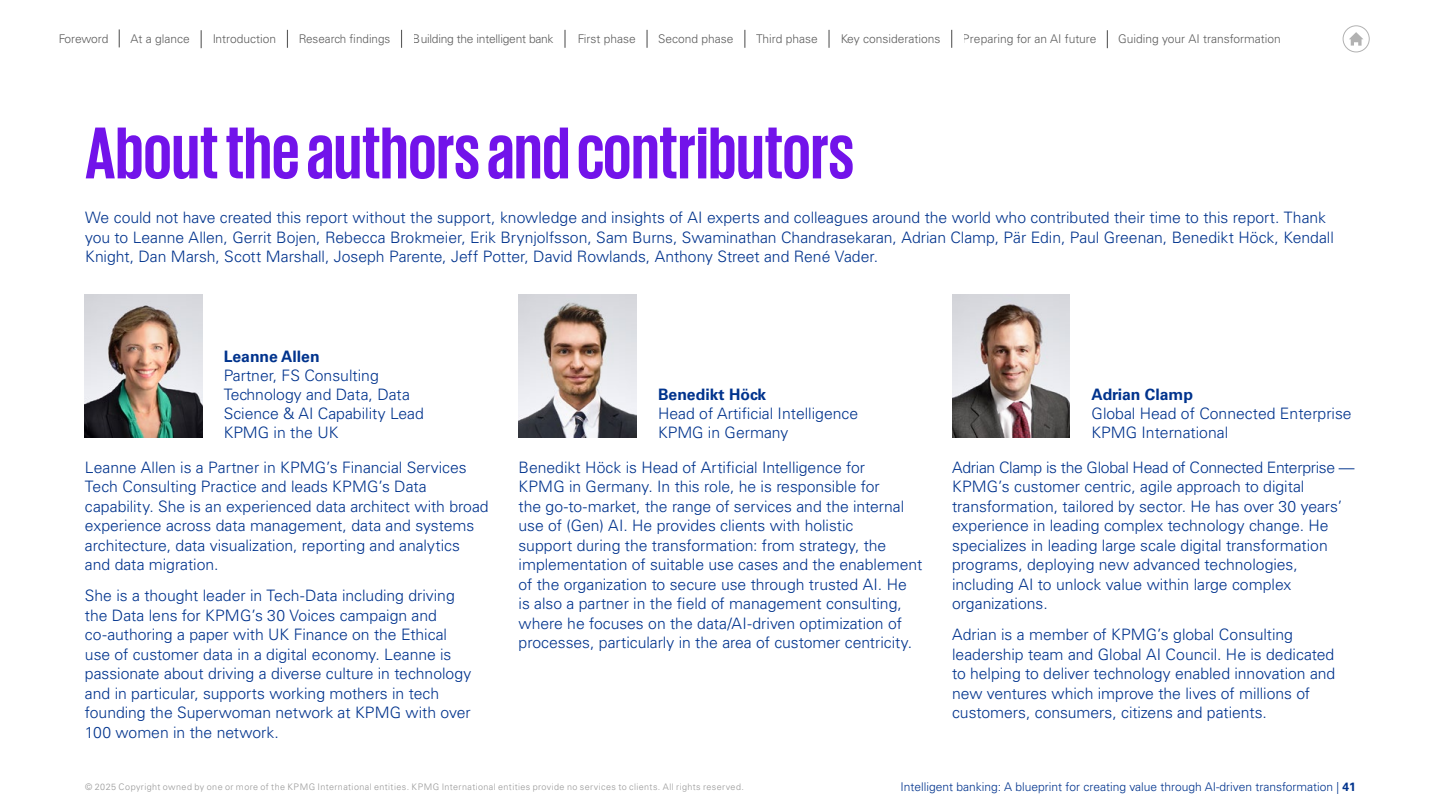
<style>
.page{position:relative;width:1441px;height:810px;background:#fff}
.page>*{position:absolute;margin:0;border:0;box-sizing:border-box;transform-origin:0 0}
.t1{font:700 75px "KPMG";color:#7213ea}
.t2{font:300 15.75px/19.5px "Univers LT Std";color:#00338d}
.t3{font:700 15.75px "Univers LT Std";color:#00338d}
.t4{font:300 12px "Univers LT Std";color:#333}
.t5{font:300 12px "Univers LT Std";color:#00338d}
.t6{font:300 12px "Univers LT Std";letter-spacing:-.02em;color:#333}
.t7{font:300 9px "Univers LT Std";letter-spacing:.045em;color:#989898}
.s1{font-weight:700}
</style>
<div class="page">
<img style="left:952px;top:295px;width:117px;height:143px">
<img style="left:85px;top:295px;width:117px;height:143px">
<img style="left:518px;top:295px;width:118px;height:143px">
<div style="left:1342px;top:26px;width:27px;height:26px;border:1px solid #b2b2b2;border-radius:50%"></div>
<svg style="left:1349px;top:32px;width:14px;height:14px"></svg>
<svg style="left:1106px;top:30px;width:1px;height:18px"></svg>
<svg style="left:119px;top:29px;width:1px;height:18px"></svg>
<svg style="left:200px;top:30px;width:2px;height:18px"></svg>
<svg style="left:287px;top:30px;width:1px;height:18px"></svg>
<svg style="left:401px;top:30px;width:1px;height:18px"></svg>
<svg style="left:564px;top:30px;width:1px;height:18px"></svg>
<svg style="left:646px;top:30px;width:1px;height:18px"></svg>
<svg style="left:744px;top:30px;width:1px;height:18px"></svg>
<svg style="left:828px;top:30px;width:1px;height:18px"></svg>
<svg style="left:951px;top:30px;width:1px;height:18px"></svg>
<p class="t4" style="left:58px;top:32px;width:52px">Foreword</p>
<p class="t4" style="left:130px;top:32px;width:61px">At a glance</p>
<p class="t4" style="left:212px;top:32px;width:66px">Introduction</p>
<p class="t4" style="left:298px;top:32px;width:93px">Research findings</p>
<p class="t6" style="left:413px;top:32px;width:142px">Building the intelligent bank</p>
<p class="t4" style="left:577px;top:32px;width:60px">First phase</p>
<p class="t4" style="left:658px;top:32px;width:77px">Second phase</p>
<p class="t4" style="left:756px;top:32px;width:63px">Third phase</p>
<p class="t4" style="left:840px;top:32px;width:102px">Key considerations</p>
<p class="t4" style="left:962px;top:32px;width:135px">Preparing for an AI future</p>
<p class="t4" style="left:1117px;top:32px;width:164px">Guiding your AI transformation</p>
<h1 class="t1" style="left:85px;top:115px;width:770px">About the authors and contributors</h1>
<p class="t2" style="left:85px;top:208px;width:1250px">We could not have created this report without the support, knowledge and insights of AI experts and colleagues around the world who contributed their time to this report. Thank you to Leanne Allen, Gerrit Bojen, Rebecca Brokmeier, Erik Brynjolfsson, Sam Burns, Swaminathan Chandrasekaran, Adrian Clamp, Pär Edin, Paul Greenan, Benedikt Höck, Kendall<br>Knight, Dan Marsh, Scott Marshall, Joseph Parente, Jeff Potter, David Rowlands, Anthony Street and René Vader.</p>
<p class="t3" style="left:224px;top:348px;width:97px">Leanne Allen</p>
<p class="t2" style="left:224px;top:366px;width:202px;line-height:18.9px">Partner, FS Consulting<br>Technology and Data, Data<br>Science &amp; AI Capability Lead<br>KPMG in the UK</p>
<p class="t2" style="left:85px;top:457px;width:405px">Leanne Allen is a Partner in KPMG’s Financial Services Tech Consulting Practice and leads KPMG’s Data capability. She is an experienced data architect with broad experience across data management, data and systems architecture, data visualization, reporting and analytics and data migration.</p>
<p class="t2" style="left:85px;top:586px;width:388px">She is a thought leader in Tech-Data including driving the Data lens for KPMG’s 30 Voices campaign and co-authoring a paper with UK Finance on the Ethical use of customer data in a digital economy. Leanne is passionate about driving a diverse culture in technology and in particular, supports working mothers in tech founding the Superwoman network at KPMG with over 100 women in the network.</p>
<p class="t3" style="left:658px;top:385px;width:110px">Benedikt Höck</p>
<p class="t2" style="left:658px;top:404px;width:202px;line-height:18.9px">Head of Artificial Intelligence<br>KPMG in Germany</p>
<p class="t2" style="left:518px;top:457px;width:405px">Benedikt Höck is Head of Artificial Intelligence for<br>KPMG in Germany. In this role, he is responsible for<br>the go-to-market, the range of services and the internal use of (Gen) AI. He provides clients with holistic<br>support during the transformation: from strategy, the implementation of suitable use cases and the enablement of the organization to secure use through trusted AI. He<br>is also a partner in the field of management consulting, where he focuses on the data/AI-driven optimization of processes, particularly in the area of customer centricity.</p>
<p class="t3" style="left:1091px;top:385px;width:103px">Adrian Clamp</p>
<p class="t2" style="left:1091px;top:404px;width:261px;line-height:18.9px">Global Head of Connected Enterprise<br>KPMG International</p>
<p class="t2" style="left:952px;top:457px;width:404px">Adrian Clamp is the Global Head of Connected Enterprise — KPMG’s customer centric, agile approach to digital transformation, tailored by sector. He has over 30 years’ experience in leading complex technology change. He specializes in leading large scale digital transformation programs, deploying new advanced technologies, including AI to unlock value within large complex organizations.</p>
<p class="t2" style="left:952px;top:625px;width:384px">Adrian is a member of KPMG’s global Consulting leadership team and Global AI Council. He is dedicated to helping to deliver technology enabled innovation and new ventures which improve the lives of millions of customers, consumers, citizens and patients.</p>
<p class="t7" style="left:85px;top:781px;width:660px">© 2025 Copyright owned by one or more of the KPMG International entities. KPMG International entities provide no services to clients. All rights reserved.</p>
<p class="t5" style="left:900px;top:779px;width:457px">Intelligent banking: A blueprint for creating value through AI-driven transformation | <span class="s1">41</span></p>
</div>
